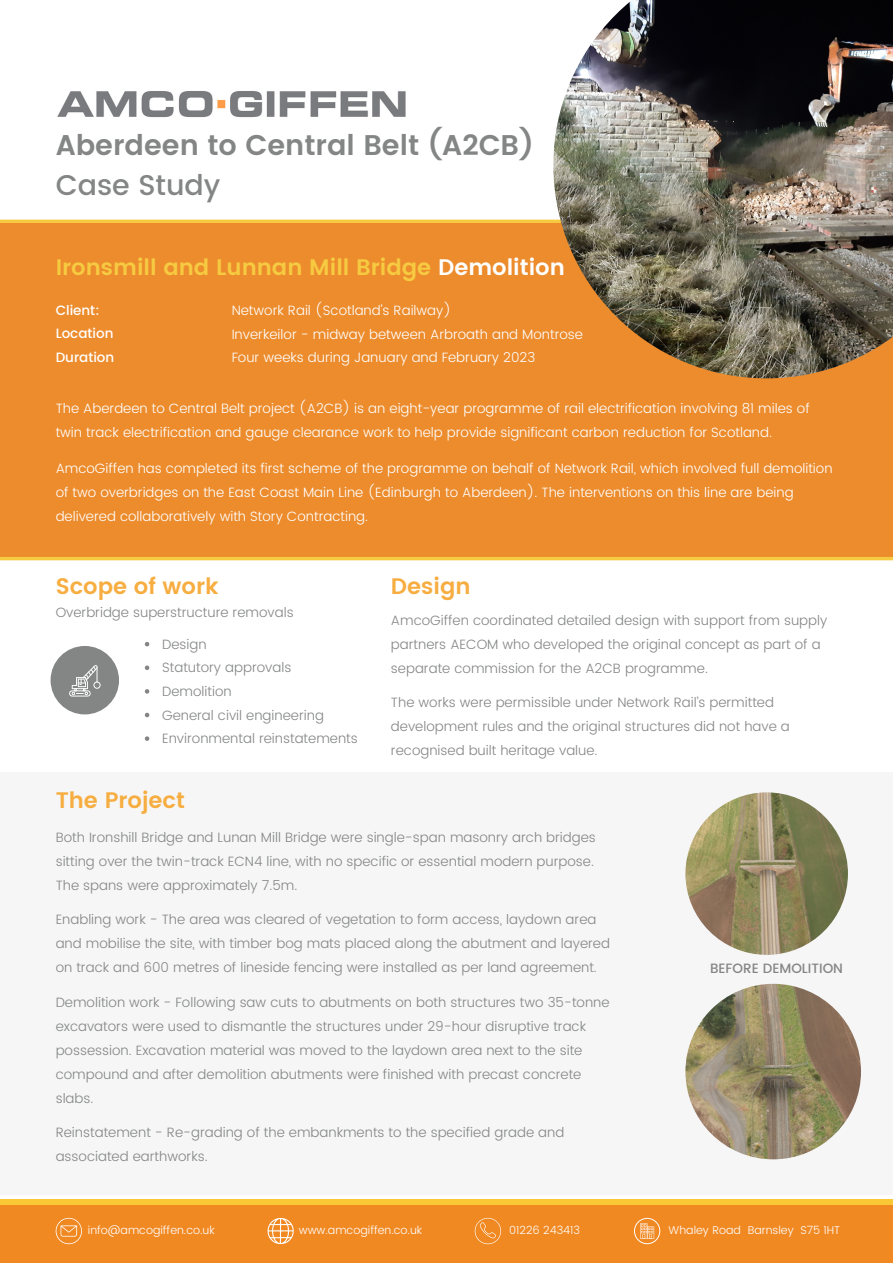
<style>
.page{position:relative;width:893px;height:1264px;background:#fff}
.page>*{position:absolute;margin:0;border:0;box-sizing:border-box;transform-origin:0 0}
.t1{font:600 28.5px "Poppins";color:#848685}
.t2{font:500 28.5px "Poppins";color:#848685}
.t3{font:600 22.5px "Poppins";color:#f6ca41}
.t4{font:600 22.5px "Poppins";color:#f7ad40}
.t5{font:300 13.5px/24px "Poppins";color:#848685}
.t6{font:300 13.5px/23.7px "Poppins";color:#fff}
.t7{font:500 13.5px "Poppins";color:#fff}
.t8{font:500 13.5px "Poppins";color:#848685}
.t9{font:300 11.25px "Poppins";color:#fff}
.s1{color:#fff}
</style>
<div class="page">
<div style="left:0;top:771px;width:892px;height:423px;background:#f6f6f6"></div>
<div style="left:0;top:1201px;width:892px;height:61px;background:#f18923"></div>
<div style="left:0;top:1199px;width:892px;height:5px;background:#fac835"></div>
<svg style="left:267px;top:1218px;width:27px;height:25px"></svg>
<svg style="left:56px;top:1217px;width:26px;height:27px"></svg>
<svg style="left:474px;top:1217px;width:27px;height:27px"></svg>
<svg style="left:634px;top:1217px;width:26px;height:27px"></svg>
<img style="left:57px;top:91px;width:349px;height:27px">
<div style="left:0;top:221px;width:892px;height:335px;background:#ec8c2d"></div>
<hr style="left:0;top:220px;width:892px;height:3px;background:#f6ca41">
<hr style="left:0;top:557px;width:892px;height:3px;background:#f6ca41">
<img style="left:553px;top:0;width:339px;height:378px">
<div style="left:51px;top:646px;width:68px;height:68px;background:#848685;border-radius:50%"></div>
<svg style="left:69px;top:665px;width:32px;height:31px"></svg>
<img style="left:685px;top:792px;width:162px;height:162px;border-radius:50%">
<img style="left:685px;top:983px;width:175px;height:176px;border-radius:50%">
<svg style="left:145px;top:642px;width:4px;height:4px"></svg>
<svg style="left:145px;top:665px;width:4px;height:5px"></svg>
<svg style="left:145px;top:689px;width:4px;height:4px"></svg>
<svg style="left:145px;top:712px;width:4px;height:5px"></svg>
<svg style="left:145px;top:736px;width:4px;height:5px"></svg>
<p class="t1" style="left:56px;top:129px;width:479px">Aberdeen to Central Belt (A2CB)</p>
<p class="t2" style="left:56px;top:168px;width:166px">Case Study</p>
<p class="t3" style="left:56px;top:254px;width:510px">Ironsmill and Lunnan Mill Bridge <span class="s1">Demolition</span></p>
<p class="t7" style="left:56px;top:302px;width:45px">Client:</p>
<p class="t7" style="left:56px;top:326px;width:59px">Location</p>
<p class="t7" style="left:56px;top:349px;width:60px">Duration</p>
<p class="t6" style="left:232px;top:299px;width:221px">Network Rail (Scotland's Railway)</p>
<p class="t6" style="left:232px;top:322px;width:353px">Inverkeilor - midway between Arbroath and Montrose</p>
<p class="t6" style="left:232px;top:346px;width:305px">Four weeks during January and February 2023</p>
<p class="t6" style="left:56px;top:396px;width:755px">The Aberdeen to Central Belt project (A2CB) is an eight-year programme of rail electrification involving 81 miles of twin track electrification and gauge clearance work to help provide significant carbon reduction for Scotland.</p>
<p class="t6" style="left:56px;top:457px;width:778px">AmcoGiffen has completed its first scheme of the programme on behalf of Network Rail, which involved full demolition of two overbridges on the East Coast Main Line (Edinburgh to Aberdeen). The interventions on this line are being delivered collaboratively with Story Contracting.</p>
<p class="t4" style="left:56px;top:573px;width:164px">Scope of work</p>
<p class="t5" style="left:56px;top:600px;width:239px">Overbridge superstructure removals</p>
<p class="t5" style="left:162px;top:632px;width:46px">Design</p>
<p class="t5" style="left:162px;top:655px;width:131px">Statutory approvals</p>
<p class="t5" style="left:162px;top:679px;width:71px">Demolition</p>
<p class="t5" style="left:162px;top:703px;width:163px">General civil engineering</p>
<p class="t5" style="left:162px;top:726px;width:197px">Environmental reinstatements</p>
<p class="t4" style="left:56px;top:786px;width:131px">The Project</p>
<p class="t4" style="left:391px;top:573px;width:81px">Design</p>
<p class="t5" style="left:391px;top:608px;width:438px">AmcoGiffen coordinated detailed design with support from supply partners AECOM who developed the original concept as part of a separate commission for the A2CB programme.</p>
<p class="t5" style="left:391px;top:690px;width:400px">The works were permissible under Network Rail’s permitted development rules and the original structures did not have a recognised built heritage value.</p>
<p class="t5" style="left:56px;top:825px;width:541px">Both Ironshill Bridge and Lunan Mill Bridge were single-span masonry arch bridges sitting over the twin-track ECN4 line, with no specific or essential modern purpose.<br>The spans were approximately 7.5m.</p>
<p class="t5" style="left:56px;top:907px;width:556px">Enabling work - The area was cleared of vegetation to form access, laydown area and mobilise the site, with timber bog mats placed along the abutment and layered on track and 600 metres of lineside fencing were installed as per land agreement.</p>
<p class="t5" style="left:56px;top:990px;width:555px">Demolition work - Following saw cuts to abutments on both structures two 35-tonne excavators were used to dismantle the structures under 29-hour disruptive track possession. Excavation material was moved to the laydown area next to the site compound and after demolition abutments were finished with precast concrete slabs.</p>
<p class="t5" style="left:56px;top:1120px;width:510px">Reinstatement - Re-grading of the embankments to the specified grade and associated earthworks.</p>
<p class="t8" style="left:710px;top:960px;width:134px">BEFORE DEMOLITION</p>
<p class="t9" style="left:88px;top:1223px;width:128px">info@amcogiffen.co.uk</p>
<p class="t9" style="left:299px;top:1223px;width:125px">www.amcogiffen.co.uk</p>
<p class="t9" style="left:509px;top:1223px;width:72px">01226 243413</p>
<p class="t9" style="left:668px;top:1223px;width:173px">Whaley Road Barnsley S75 1HT</p>
</div>
